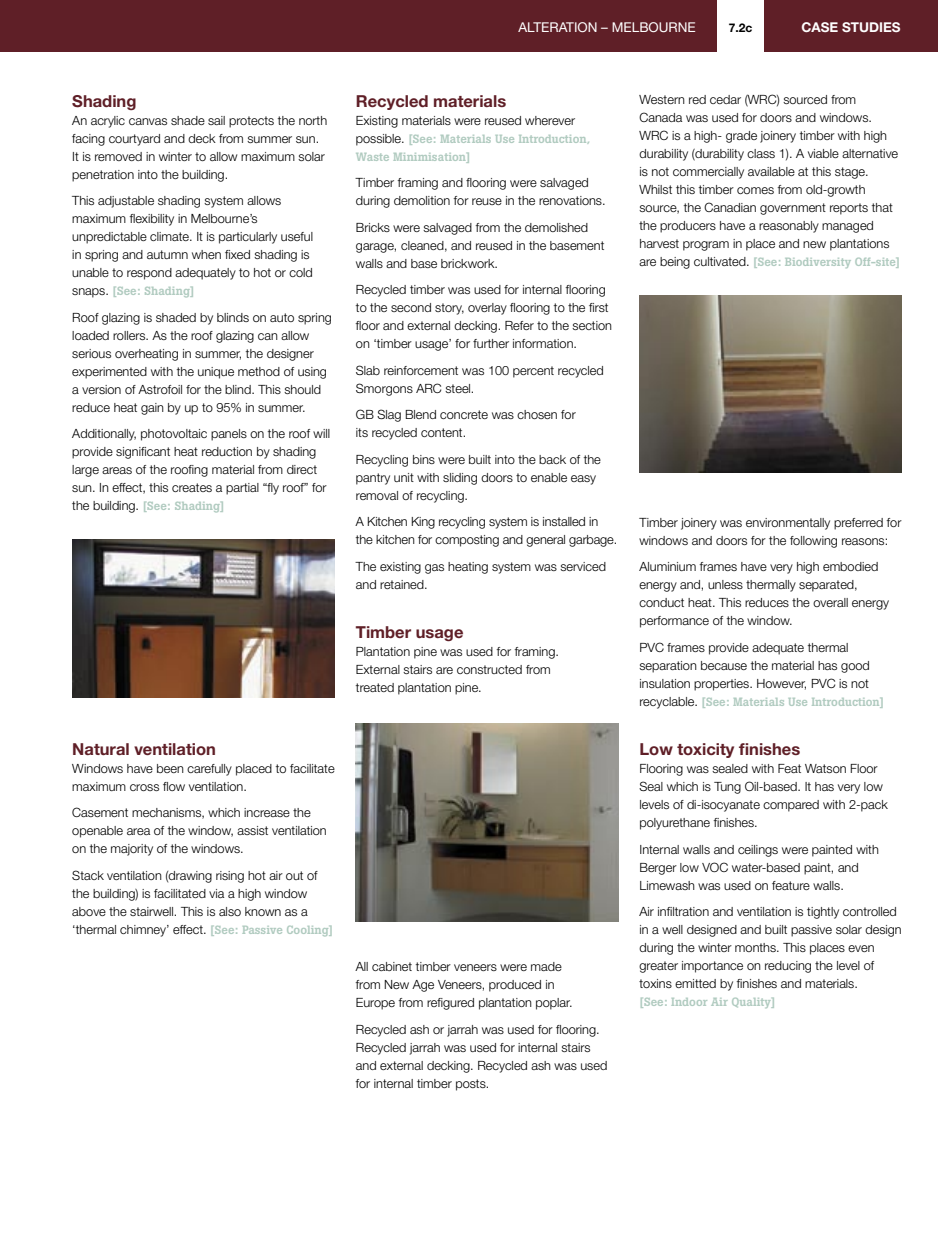
<style>
.page{position:relative;width:938px;height:1234px;background:#fff}
.page>*{position:absolute;margin:0;border:0;box-sizing:border-box;transform-origin:0 0}
.head2{font:700 16.5px "Helvetica Neue";color:#5f1f27}
.t1{font:13.5px "Helvetica Neue";color:#fff}
.t2{font:700 13.5px "Helvetica Neue";color:#fff}
.body{font:300 12.75px/18px "Helvetica Neue";color:#000}
.body-2{font:500 12px/18px "Boton";color:#b1cbc0}
.t3{font:700 12px "Helvetica Neue";color:#000}
.s1{font-family:"Helvetica Neue";font-weight:300;font-size:12.75px;color:#000}
.s2{font-family:"Boton";font-weight:500;font-size:12px;color:#b1cbc0}
</style>
<div class="page">
<div style="left:764px;top:0;width:174px;height:51px;background:#5f1f27"></div>
<div style="left:0;top:0;width:716px;height:51px;background:#5f1f27"></div>
<img style="left:72px;top:539px;width:262px;height:158px">
<img style="left:356px;top:723px;width:262px;height:198px">
<img style="left:639px;top:295px;width:262px;height:177px">
<p class="t1" style="left:518px;top:19px;width:179px">ALTERATION – MELBOURNE</p>
<p class="t2" style="left:801px;top:19px;width:101px">CASE STUDIES</p>
<p class="t3" style="left:728px;top:20px;width:25px">7.2c</p>
<p class="head2" style="left:72px;top:90px;width:66px">Shading</p>
<p class="body" style="left:72px;top:111px;width:256px">An acrylic canvas shade sail protects the north facing courtyard and deck from summer sun.<br>It is removed in winter to allow maximum solar penetration into the building.</p>
<p class="body" style="left:72px;top:191px;width:242px">This adjustable shading system allows maximum flexibility in Melbourne’s unpredictable climate. It is particularly useful in spring and autumn when fixed shading is unable to respond adequately to hot or cold</p>
<p class="body-2" style="left:72px;top:282px;width:123px"><span class="s1">snaps.</span> [See: Shading]</p>
<p class="body" style="left:72px;top:308px;width:261px">Roof glazing is shaded by blinds on auto spring loaded rollers. As the roof glazing can allow serious overheating in summer, the designer experimented with the unique method of using a version of Astrofoil for the blind. This should reduce heat gain by up to 95% in summer.</p>
<p class="body" style="left:72px;top:424px;width:259px">Additionally, photovoltaic panels on the roof will provide significant heat reduction by shading large areas of the roofing material from direct sun. In effect, this creates a partial “fly roof” for</p>
<p class="body-2" style="left:72px;top:497px;width:154px"><span class="s1">the building.</span> [See: Shading]</p>
<p class="head2" style="left:72px;top:738px;width:145px">Natural ventilation</p>
<p class="body" style="left:72px;top:758px;width:264px">Windows have been carefully placed to facilitate maximum cross flow ventilation.</p>
<p class="body" style="left:72px;top:803px;width:256px">Casement mechanisms, which increase the openable area of the window, assist ventilation on the majority of the windows.</p>
<p class="body" style="left:72px;top:865px;width:262px">Stack ventilation (drawing rising hot air out of the building) is facilitated via a high window above the stairwell. This is also known as a ‘thermal chimney’ effect. <span class="s2">[See: Passive Cooling]</span></p>
<p class="head2" style="left:356px;top:90px;width:152px">Recycled materials</p>
<p class="body" style="left:356px;top:111px;width:221px">Existing materials were reused wherever</p>
<p class="body-2" style="left:356px;top:129px;width:236px"><span class="s1">possible.</span> [See: Materials Use Introduction,<br>Waste Minimisation]</p>
<p class="body" style="left:356px;top:173px;width:251px">Timber framing and flooring were salvaged during demolition for reuse in the renovations.</p>
<p class="body" style="left:356px;top:218px;width:250px">Bricks were salvaged from the demolished garage, cleaned, and reused in the basement walls and base brickwork.</p>
<p class="body" style="left:356px;top:280px;width:258px">Recycled timber was used for internal flooring to the second story, overlay flooring to the first floor and external decking. Refer to the section on ‘timber usage’ for further information.</p>
<p class="body" style="left:356px;top:361px;width:249px">Slab reinforcement was 100 percent recycled<br>Smorgons ARC steel.</p>
<p class="body" style="left:356px;top:405px;width:221px">GB Slag Blend concrete was chosen for its recycled content.</p>
<p class="body" style="left:356px;top:450px;width:246px">Recycling bins were built into the back of the pantry unit with sliding doors to enable easy removal of recycling.</p>
<p class="body" style="left:356px;top:512px;width:263px">A Kitchen King recycling system is installed in the kitchen for composting and general garbage.</p>
<p class="body" style="left:356px;top:557px;width:252px">The existing gas heating system was serviced and retained.</p>
<p class="head2" style="left:356px;top:622px;width:109px">Timber usage</p>
<p class="body" style="left:356px;top:642px;width:205px">Plantation pine was used for framing.<br>External stairs are constructed from treated plantation pine.</p>
<p class="body" style="left:356px;top:956px;width:218px">All cabinet timber veneers were made from New Age Veneers, produced in<br>Europe from refigured plantation poplar.</p>
<p class="body" style="left:356px;top:1019px;width:253px">Recycled ash or jarrah was used for flooring.<br>Recycled jarrah was used for internal stairs and external decking. Recycled ash was used for internal timber posts.</p>
<p class="body" style="left:639px;top:90px;width:260px">Western red cedar (WRC) sourced from Canada was used for doors and windows.<br>WRC is a high- grade joinery timber with high durability (durability class 1). A viable alternative is not commercially available at this stage.<br>Whilst this timber comes from old-growth source, the Canadian government reports that the producers have a reasonably managed harvest program in place and new plantations</p>
<p class="body-2" style="left:639px;top:252px;width:262px"><span class="s1">are being cultivated.</span> [See: Biodiversity Off-site]</p>
<p class="body" style="left:639px;top:512px;width:263px">Timber joinery was environmentally preferred for windows and doors for the following reasons:</p>
<p class="body" style="left:639px;top:557px;width:251px">Aluminium frames have very high embodied energy and, unless thermally separated, conduct heat. This reduces the overall energy performance of the window.</p>
<p class="body" style="left:639px;top:637px;width:232px">PVC frames provide adequate thermal separation because the material has good insulation properties. However, PVC is not</p>
<p class="body-2" style="left:639px;top:692px;width:246px"><span class="s1">recyclable.</span> [See: Materials Use Introduction]</p>
<p class="head2" style="left:639px;top:738px;width:162px">Low toxicity finishes</p>
<p class="body" style="left:639px;top:759px;width:250px">Flooring was sealed with Feat Watson Floor Seal which is Tung Oil-based. It has very low levels of di-isocyanate compared with 2-pack polyurethane finishes.</p>
<p class="body" style="left:639px;top:839px;width:241px">Internal walls and ceilings were painted with<br>Berger low VOC water-based paint, and<br>Limewash was used on feature walls.</p>
<p class="body" style="left:639px;top:902px;width:264px">Air infiltration and ventilation is tightly controlled in a well designed and built passive solar design during the winter months. This places even greater importance on reducing the level of toxins emitted by finishes and materials.</p>
<p class="body-2" style="left:639px;top:992px;width:137px">[See: Indoor Air Quality]</p>
</div>
